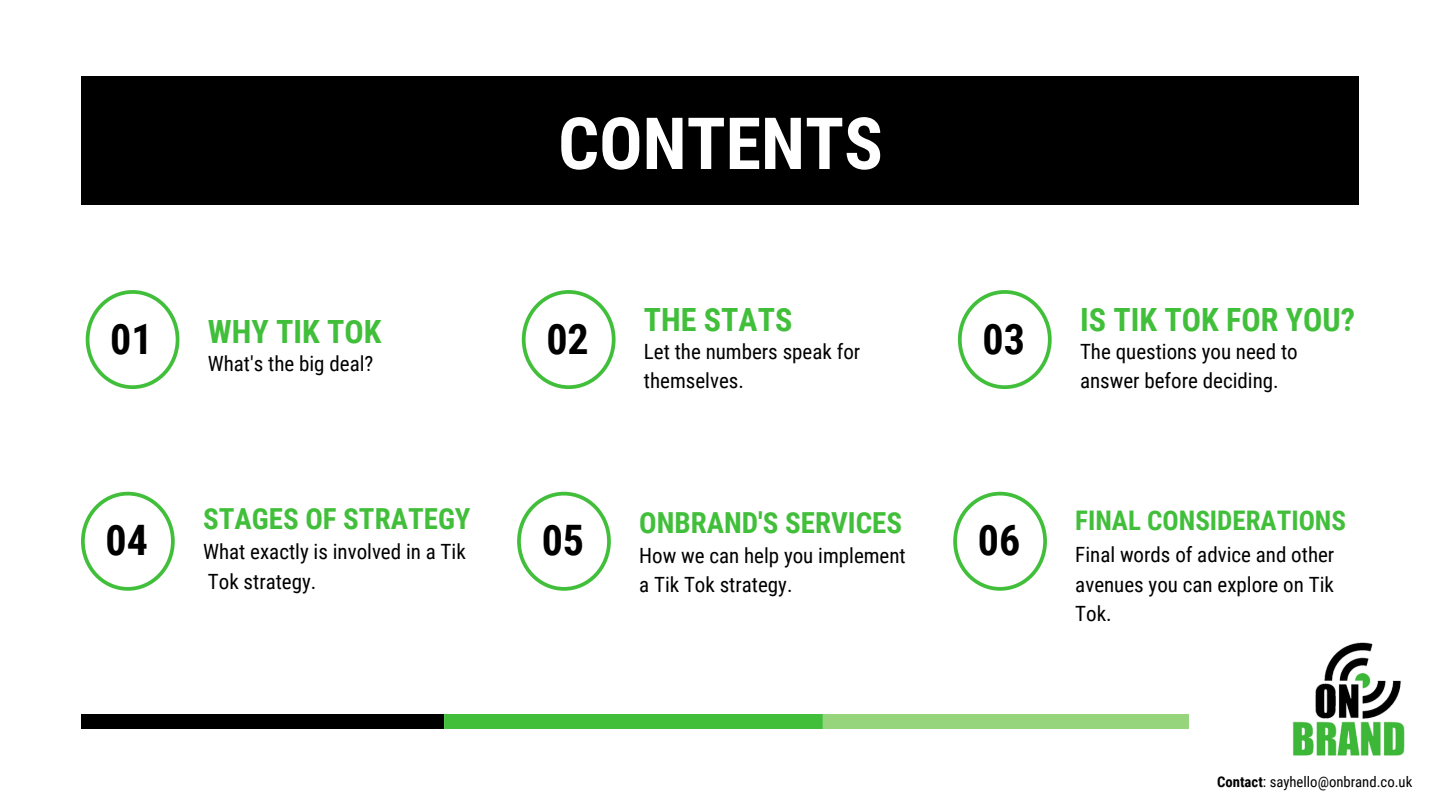
<style>
.page{position:relative;width:1440px;height:810px;background:#fff}
.page>*{position:absolute;margin:0;border:0;box-sizing:border-box;transform-origin:0 0}
.t1{font:700 72px "Roboto Condensed";color:#fff}
.t2{font:700 42px "Roboto Condensed";color:#000}
.t3{font:700 32px "Roboto Condensed";color:#41bf3b}
.t4{font:700 29px "Roboto Condensed";color:#41bf3b}
.t5{font:700 27px "Roboto Condensed";color:#41bf3b}
.t6{font:21px/29.2px "Roboto Condensed";color:#000}
.t7{font:14.7px "Roboto Condensed";color:#000}
.s1{font-weight:700}
</style>
<div class="page">
<svg style="left:86px;top:290px;width:93px;height:99px"></svg>
<svg style="left:522px;top:290px;width:94px;height:99px"></svg>
<svg style="left:958px;top:290px;width:94px;height:99px"></svg>
<div style="left:81px;top:714px;width:363px;height:15px;background:#000"></div>
<div style="left:444px;top:714px;width:379px;height:15px;background:#41bf3b"></div>
<div style="left:823px;top:714px;width:366px;height:15px;background:#96d57c"></div>
<div style="left:81px;top:76px;width:1278px;height:129px;background:#000"></div>
<svg style="left:81px;top:492px;width:94px;height:99px"></svg>
<svg style="left:517px;top:492px;width:94px;height:99px"></svg>
<svg style="left:953px;top:492px;width:94px;height:99px"></svg>
<img style="left:1293px;top:642px;width:112px;height:114px">
<h2 class="t2" style="left:110px;top:315px;width:44px">01</h2>
<h2 class="t2" style="left:106px;top:517px;width:44px">04</h2>
<h3 class="t3" style="left:208px;top:313px;width:175px">WHY TIK TOK</h3>
<p class="t6" style="left:208px;top:349px;width:167px">What's the big deal?</p>
<h3 class="t4" style="left:203px;top:502px;width:269px">STAGES OF STRATEGY</h3>
<p class="t6" style="left:203px;top:538px;width:264px">What exactly is involved in a Tik<br>Tok strategy.</p>
<h1 class="t1" style="left:558px;top:102px;width:326px">CONTENTS</h1>
<h2 class="t2" style="left:546px;top:315px;width:44px">02</h2>
<h2 class="t2" style="left:542px;top:517px;width:44px">05</h2>
<h3 class="t3" style="left:644px;top:301px;width:150px">THE STATS</h3>
<p class="t6" style="left:644px;top:337px;width:218px">Let the numbers speak for themselves.</p>
<h3 class="t4" style="left:639px;top:506px;width:264px">ONBRAND'S SERVICES</h3>
<p class="t6" style="left:639px;top:541px;width:268px">How we can help you implement a Tik Tok strategy.</p>
<h2 class="t2" style="left:982px;top:315px;width:44px">03</h2>
<h2 class="t2" style="left:978px;top:517px;width:44px">06</h2>
<h3 class="t3" style="left:1080px;top:301px;width:277px">IS TIK TOK FOR YOU?</h3>
<p class="t6" style="left:1080px;top:337px;width:219px">The questions you need to answer before deciding.</p>
<p class="t5" style="left:1075px;top:505px;width:272px">FINAL CONSIDERATIONS</p>
<p class="t6" style="left:1075px;top:541px;width:261px;text-align:justify">Final words of advice and other avenues you can explore on Tik Tok.</p>
<p class="t7" style="left:1217px;top:773px;width:197px"><span class="s1">Contact</span>: sayhello@onbrand.co.uk</p>
</div>
